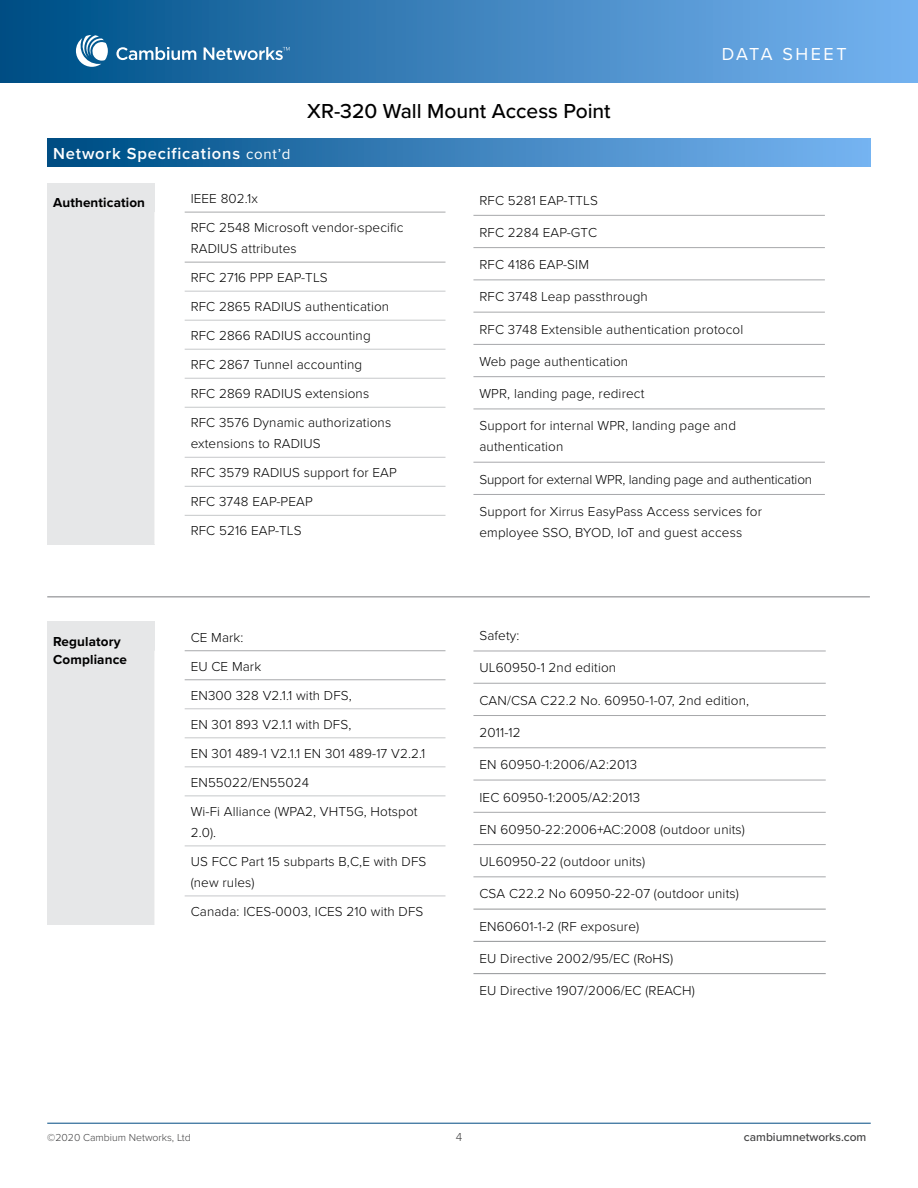
<style>
.page{position:relative;width:918px;height:1188px;background:#fff}
.page>*{position:absolute;margin:0;border:0;box-sizing:border-box;transform-origin:0 0}
.t1{font:500 21px "Proxima Nova";color:#000}
.t2{font:18px "Proxima Nova";letter-spacing:.14em;color:#fff}
.t3{font:600 16.5px "Proxima Nova";letter-spacing:.05em;color:#fff}
.t4{font:300 13.5px/21px "Proxima Nova";letter-spacing:.01em;color:#000}
.t5{font:300 13.5px "Proxima Nova";letter-spacing:-.01em;color:#000}
.t6{font:700 13.5px/18px "Proxima Nova";letter-spacing:.01em;color:#000}
.t7{font:500 12px "Proxima Nova";color:#404041}
.t8{font:300 12px "Proxima Nova";color:#404041}
.t9{font:300 10.5px "Proxima Nova";color:#404041}
.s1{font-weight:400;font-size:15px}
</style>
<div class="page">
<hr style="left:47px;top:1123px;width:824px;height:1px;background:#004b82">
<div style="left:0;top:0;width:918px;height:82px;background:linear-gradient(to right,#004f85,#78b4f1)"></div>
<svg style="left:116px;top:47px;width:224px;height:23px"></svg>
<svg style="left:66px;top:35px;width:42px;height:44px"></svg>
<div style="left:47px;top:183px;width:107px;height:361px;background:#e6e7e8"></div>
<svg style="left:154px;top:212px;width:292px;height:332px"></svg>
<hr style="left:185px;top:291px;width:261px;height:1px;background:#c6c8ca">
<hr style="left:185px;top:320px;width:261px;height:1px;background:#c6c8ca">
<hr style="left:185px;top:349px;width:261px;height:1px;background:#c6c8ca">
<hr style="left:185px;top:378px;width:261px;height:1px;background:#c6c8ca">
<hr style="left:185px;top:407px;width:261px;height:1px;background:#c6c8ca">
<hr style="left:185px;top:457px;width:261px;height:1px;background:#c6c8ca">
<hr style="left:185px;top:486px;width:261px;height:1px;background:#c6c8ca">
<hr style="left:185px;top:515px;width:261px;height:1px;background:#c6c8ca">
<hr style="left:185px;top:212px;width:261px;height:1px;background:#a7a8ab">
<hr style="left:185px;top:262px;width:261px;height:1px;background:#a7a8ab">
<hr style="left:473px;top:280px;width:352px;height:1px;background:#a7a8ab">
<hr style="left:473px;top:312px;width:352px;height:1px;background:#a7a8ab">
<hr style="left:473px;top:344px;width:352px;height:1px;background:#a7a8ab">
<hr style="left:473px;top:376px;width:352px;height:1px;background:#a7a8ab">
<hr style="left:473px;top:409px;width:352px;height:1px;background:#a7a8ab">
<hr style="left:473px;top:462px;width:352px;height:1px;background:#a7a8ab">
<hr style="left:473px;top:494px;width:352px;height:1px;background:#a7a8ab">
<hr style="left:473px;top:215px;width:352px;height:1px;background:#a7a8ab">
<hr style="left:473px;top:247px;width:352px;height:1px;background:#a7a8ab">
<hr style="left:47px;top:596px;width:823px;height:2px;background:#a7a8ab">
<div style="left:47px;top:138px;width:824px;height:28px;background:linear-gradient(to right,#004d84,#7ab5f3)"></div>
<div style="left:47px;top:622px;width:107px;height:303px;background:#e6e7e8"></div>
<svg style="left:154px;top:651px;width:292px;height:274px"></svg>
<hr style="left:185px;top:709px;width:261px;height:1px;background:#c6c8ca">
<hr style="left:185px;top:738px;width:261px;height:1px;background:#c6c8ca">
<hr style="left:185px;top:767px;width:261px;height:1px;background:#c6c8ca">
<hr style="left:185px;top:796px;width:261px;height:1px;background:#c6c8ca">
<hr style="left:185px;top:846px;width:261px;height:1px;background:#c6c8ca">
<hr style="left:185px;top:896px;width:261px;height:1px;background:#c6c8ca">
<hr style="left:185px;top:650px;width:261px;height:1px;background:#a7a8ab">
<hr style="left:185px;top:680px;width:261px;height:1px;background:#a7a8ab">
<hr style="left:473px;top:683px;width:353px;height:1px;background:#a7a8ab">
<hr style="left:473px;top:715px;width:353px;height:1px;background:#a7a8ab">
<hr style="left:473px;top:748px;width:353px;height:1px;background:#a7a8ab">
<hr style="left:473px;top:780px;width:353px;height:1px;background:#a7a8ab">
<hr style="left:473px;top:812px;width:353px;height:1px;background:#a7a8ab">
<hr style="left:473px;top:844px;width:353px;height:1px;background:#a7a8ab">
<hr style="left:473px;top:877px;width:353px;height:1px;background:#a7a8ab">
<hr style="left:473px;top:651px;width:353px;height:1px;background:#a7a8ab">
<hr style="left:473px;top:909px;width:353px;height:1px;background:#939597">
<hr style="left:473px;top:941px;width:353px;height:1px;background:#939597">
<hr style="left:473px;top:973px;width:353px;height:1px;background:#939597">
<p class="t3" style="left:53px;top:141px;width:239px">Network Specifications <span class="s1">cont’d</span></p>
<h1 class="t1" style="left:307px;top:95px;width:305px">XR-320 Wall Mount Access Point</h1>
<h2 class="t2" style="left:722px;top:41px;width:126px">DATA SHEET</h2>
<p class="t6" style="left:53px;top:193px;width:93px">Authentication</p>
<p class="t4" style="left:191px;top:187px;width:69px">IEEE 802.1x</p>
<p class="t4" style="left:191px;top:216px;width:214px">RFC 2548 Microsoft vendor-specific<br>RADIUS attributes</p>
<p class="t4" style="left:191px;top:266px;width:139px">RFC 2716 PPP EAP-TLS</p>
<p class="t4" style="left:191px;top:295px;width:200px">RFC 2865 RADIUS authentication</p>
<p class="t4" style="left:191px;top:324px;width:182px">RFC 2866 RADIUS accounting</p>
<p class="t4" style="left:191px;top:353px;width:173px">RFC 2867 Tunnel accounting</p>
<p class="t4" style="left:191px;top:382px;width:180px">RFC 2869 RADIUS extensions</p>
<p class="t4" style="left:191px;top:411px;width:202px">RFC 3576 Dynamic authorizations extensions to RADIUS</p>
<p class="t4" style="left:191px;top:461px;width:208px">RFC 3579 RADIUS support for EAP</p>
<p class="t4" style="left:191px;top:490px;width:124px">RFC 3748 EAP-PEAP</p>
<p class="t4" style="left:191px;top:519px;width:113px">RFC 5216 EAP-TLS</p>
<p class="t6" style="left:53px;top:632px;width:75px">Regulatory<br>Compliance</p>
<p class="t4" style="left:191px;top:626px;width:54px">CE Mark:</p>
<p class="t4" style="left:191px;top:655px;width:72px">EU CE Mark</p>
<p class="t4" style="left:191px;top:684px;width:163px">EN300 328 V2.1.1 with DFS,</p>
<p class="t4" style="left:191px;top:713px;width:162px">EN 301 893 V2.1.1 with DFS,</p>
<p class="t4" style="left:191px;top:742px;width:236px">EN 301 489-1 V2.1.1 EN 301 489-17 V2.2.1</p>
<p class="t4" style="left:191px;top:771px;width:120px">EN55022/EN55024</p>
<p class="t4" style="left:191px;top:800px;width:229px">Wi-Fi Alliance (WPA2, VHT5G, Hotspot<br>2.0).</p>
<p class="t4" style="left:191px;top:850px;width:237px">US FCC Part 15 subparts B,C,E with DFS (new rules)</p>
<p class="t4" style="left:191px;top:900px;width:234px">Canada: ICES-0003, ICES 210 with DFS</p>
<p class="t4" style="left:479px;top:189px;width:120px">RFC 5281 EAP-TTLS</p>
<p class="t4" style="left:479px;top:221px;width:119px">RFC 2284 EAP-GTC</p>
<p class="t4" style="left:479px;top:253px;width:111px">RFC 4186 EAP-SIM</p>
<p class="t4" style="left:479px;top:286px;width:170px">RFC 3748 Leap passthrough</p>
<p class="t4" style="left:479px;top:318px;width:265px">RFC 3748 Extensible authentication protocol</p>
<p class="t4" style="left:479px;top:350px;width:150px">Web page authentication</p>
<p class="t4" style="left:479px;top:382px;width:166px">WPR, landing page, redirect</p>
<p class="t4" style="left:479px;top:415px;width:258px">Support for internal WPR, landing page and authentication</p>
<p class="t5" style="left:479px;top:469px;width:334px">Support for external WPR, landing page and authentication</p>
<p class="t4" style="left:479px;top:500px;width:284px">Support for Xirrus EasyPass Access services for employee SSO, BYOD, IoT and guest access</p>
<p class="t4" style="left:479px;top:624px;width:42px">Safety:</p>
<p class="t4" style="left:479px;top:657px;width:138px">UL60950-1 2nd edition</p>
<p class="t4" style="left:479px;top:689px;width:271px">CAN/CSA C22.2 No. 60950-1-07, 2nd edition,</p>
<p class="t4" style="left:479px;top:721px;width:43px">2011-12</p>
<p class="t4" style="left:479px;top:754px;width:159px">EN 60950-1:2006/A2:2013</p>
<p class="t4" style="left:479px;top:786px;width:162px">IEC 60950-1:2005/A2:2013</p>
<p class="t4" style="left:479px;top:818px;width:267px">EN 60950-22:2006+AC:2008 (outdoor units)</p>
<p class="t4" style="left:479px;top:850px;width:167px">UL60950-22 (outdoor units)</p>
<p class="t4" style="left:479px;top:883px;width:261px">CSA C22.2 No 60950-22-07 (outdoor units)</p>
<p class="t4" style="left:479px;top:915px;width:161px">EN60601-1-2 (RF exposure)</p>
<p class="t4" style="left:479px;top:947px;width:195px">EU Directive 2002/95/EC (RoHS)</p>
<p class="t4" style="left:479px;top:979px;width:217px">EU Directive 1907/2006/EC (REACH)</p>
<p class="t9" style="left:47px;top:1129px;width:145px">©2020 Cambium Networks, Ltd</p>
<p class="t8" style="left:456px;top:1128px;width:8px">4</p>
<p class="t7" style="left:744px;top:1128px;width:124px">cambiumnetworks.com</p>
</div>
